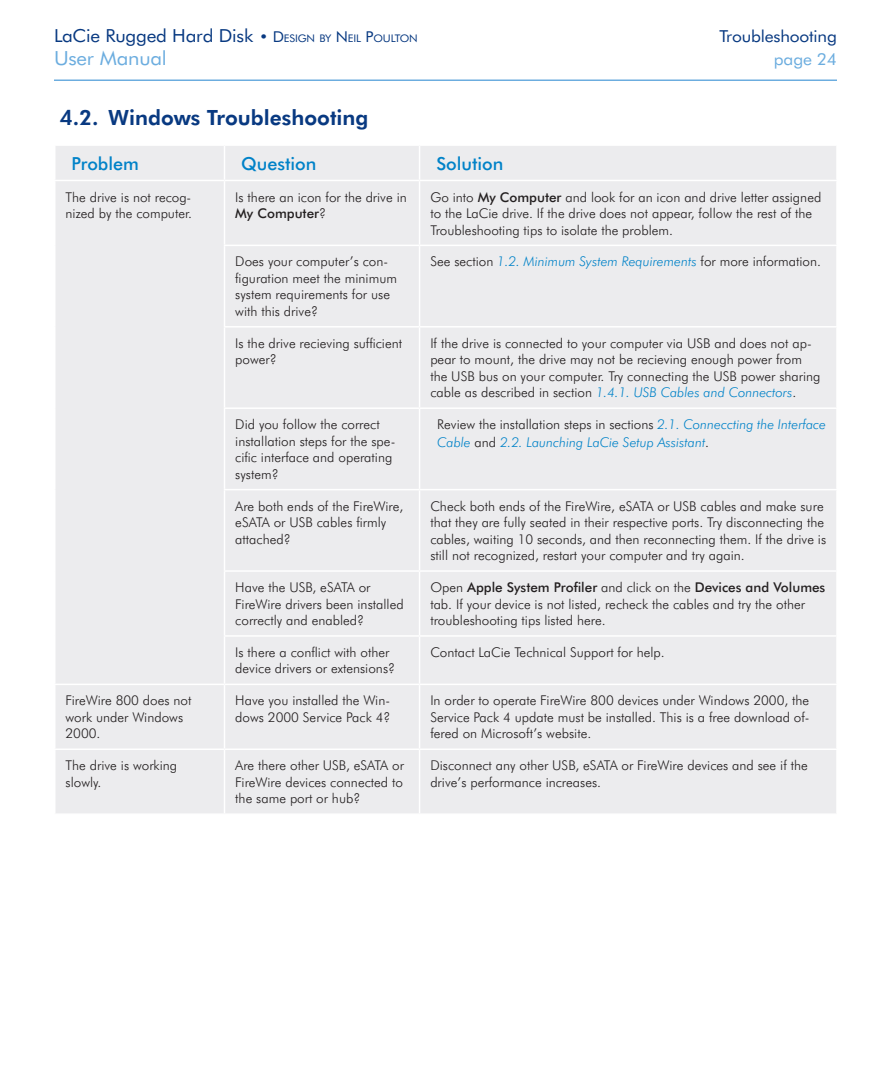
<style>
.page{position:relative;width:891px;height:1080px;background:#fff}
.page>*{position:absolute;margin:0;border:0;box-sizing:border-box;transform-origin:0 0}
.t1{font:800 21px "Futura BT";color:#083981}
.t2{font:19.5px "Futura BT";letter-spacing:-.01em;color:#6caddf;scale:1.05 1}
.t3{font:18px "Futura BT";letter-spacing:-.01em;color:#083981;scale:1.05 1}
.t4{font:500 18px "Futura BT";color:#0082c8}
.t5{font:16.5px "Futura BT";letter-spacing:-.01em;color:#083981;scale:1.05 1}
.t6{font:16.5px "Futura BT";letter-spacing:-.01em;color:#6caddf;scale:1.05 1}
.t7{font:300 13.5px/16.5px "Futura BT";color:#231f20}
.t8{font:italic 300 13.5px/18px "Futura BT";color:#0082c8}
.s1{font-size:15px}
.s2{font-size:10.5px}
.s3{font-weight:500}
.s4{font-style:italic;color:#0082c8}
.s5{font-style:normal;color:#231f20}
</style>
<div class="page">
<hr style="left:54px;top:80px;width:783px;height:1px;background:#6caddf">
<div style="left:56px;top:146px;width:780px;height:667px;background:#ececee"></div>
<hr style="left:224px;top:146px;width:1px;height:34px;background:#fff">
<hr style="left:419px;top:146px;width:1px;height:34px;background:#fff">
<hr style="left:54px;top:180px;width:171px;height:1px;background:#fff">
<hr style="left:225px;top:180px;width:195px;height:1px;background:#fff">
<hr style="left:224px;top:181px;width:1px;height:64px;background:#fff">
<hr style="left:420px;top:180px;width:418px;height:1px;background:#fff">
<hr style="left:419px;top:181px;width:1px;height:64px;background:#fff">
<hr style="left:224px;top:245px;width:196px;height:1px;background:#fff">
<hr style="left:224px;top:246px;width:1px;height:80px;background:#fff">
<hr style="left:420px;top:245px;width:418px;height:1px;background:#fff">
<hr style="left:419px;top:246px;width:1px;height:80px;background:#fff">
<hr style="left:224px;top:326px;width:196px;height:2px;background:#fff">
<hr style="left:224px;top:328px;width:1px;height:79px;background:#fff">
<hr style="left:420px;top:326px;width:418px;height:2px;background:#fff">
<hr style="left:419px;top:328px;width:1px;height:79px;background:#fff">
<hr style="left:224px;top:407px;width:196px;height:2px;background:#fff">
<hr style="left:224px;top:409px;width:1px;height:80px;background:#fff">
<hr style="left:420px;top:407px;width:418px;height:2px;background:#fff">
<hr style="left:419px;top:409px;width:1px;height:80px;background:#fff">
<hr style="left:224px;top:490px;width:1px;height:80px;background:#fff">
<hr style="left:419px;top:490px;width:1px;height:80px;background:#fff">
<hr style="left:224px;top:572px;width:1px;height:63px;background:#fff">
<hr style="left:419px;top:572px;width:1px;height:63px;background:#fff">
<hr style="left:224px;top:637px;width:1px;height:47px;background:#fff">
<hr style="left:419px;top:637px;width:1px;height:47px;background:#fff">
<hr style="left:224px;top:685px;width:1px;height:64px;background:#fff">
<hr style="left:419px;top:685px;width:1px;height:64px;background:#fff">
<hr style="left:224px;top:750px;width:1px;height:63px;background:#fff">
<hr style="left:419px;top:750px;width:1px;height:63px;background:#fff">
<hr style="left:54px;top:684px;width:171px;height:1px;background:#fff">
<hr style="left:54px;top:749px;width:171px;height:1px;background:#fff">
<hr style="left:224px;top:489px;width:196px;height:1px;background:#fff">
<hr style="left:420px;top:489px;width:418px;height:1px;background:#fff">
<hr style="left:224px;top:570px;width:196px;height:2px;background:#fff">
<hr style="left:420px;top:570px;width:418px;height:2px;background:#fff">
<hr style="left:224px;top:635px;width:196px;height:2px;background:#fff">
<hr style="left:420px;top:635px;width:418px;height:2px;background:#fff">
<hr style="left:225px;top:684px;width:195px;height:1px;background:#fff">
<hr style="left:420px;top:684px;width:418px;height:1px;background:#fff">
<hr style="left:225px;top:749px;width:195px;height:1px;background:#fff">
<hr style="left:420px;top:749px;width:418px;height:1px;background:#fff">
<h3 class="t3" style="left:54px;top:24px;width:348px">LaCie Rugged Hard Disk <span class="s1">• D</span><span class="s2">ESIGN BY</span> <span class="s1">N</span> <span class="s2">EIL</span> <span class="s1">P</span><span class="s2">OULTON</span></h3>
<p class="t5" style="left:719px;top:26px;width:114px">Troubleshooting</p>
<h2 class="t2" style="left:54px;top:46px;width:109px">User Manual</h2>
<p class="t6" style="left:774px;top:49px;width:62px">page 24</p>
<h1 class="t1" style="left:60px;top:105px;width:310px">4.2. Windows Troubleshooting</h1>
<h3 class="t4" style="left:72px;top:152px;width:69px">Problem</h3>
<h3 class="t4" style="left:241px;top:152px;width:77px">Question</h3>
<h3 class="t4" style="left:436px;top:152px;width:69px">Solution</h3>
<p class="t7" style="left:66px;top:188px;width:128px">The drive is not recog&shy;nized by the computer.</p>
<p class="t7" style="left:235px;top:188px;width:173px">Is there an icon for the drive in<br><span class="s3">My Computer</span>?</p>
<p class="t7" style="left:430px;top:188px;width:393px">Go into <span class="s3">My Computer</span> and look for an icon and drive letter assigned to the LaCie drive. If the drive does not appear, follow the rest of the<br>Troubleshooting tips to isolate the problem.</p>
<p class="t7" style="left:235px;top:253px;width:163px">Does your computer’s con&shy;figuration meet the minimum system requirements for use with this drive?</p>
<p class="t7" style="left:430px;top:253px;width:392px">See section <span class="s4">1.2. Minimum System Requirements</span> for more information.</p>
<p class="t7" style="left:235px;top:335px;width:168px">Is the drive recieving sufficient power?</p>
<p class="t7" style="left:430px;top:335px;width:392px">If the drive is connected to your computer via USB and does not ap&shy;pear to mount, the drive may not be recieving enough power from the USB bus on your computer. Try connecting the USB power sharing cable as described in section <span class="s4">1.4.1. USB Cables and Connectors</span>.</p>
<p class="t7" style="left:235px;top:416px;width:162px">Did you follow the correct installation steps for the spe&shy;cific interface and operating system?</p>
<p class="t8" style="left:437px;top:415px;width:391px"><span class="s5">Review the installation steps in sections</span> 2.1. Conneccting the Interface<br>Cable <span class="s5">and</span> 2.2. Launching LaCie Setup Assistant<span class="s5">.</span></p>
<p class="t7" style="left:235px;top:498px;width:170px">Are both ends of the FireWire, eSATA or USB cables firmly attached?</p>
<p class="t7" style="left:430px;top:498px;width:397px">Check both ends of the FireWire, eSATA or USB cables and make sure that they are fully seated in their respective ports. Try disconnecting the cables, waiting 10 seconds, and then reconnecting them. If the drive is still not recognized, restart your computer and try again.</p>
<p class="t7" style="left:235px;top:579px;width:170px">Have the USB, eSATA or<br>FireWire drivers been installed correctly and enabled?</p>
<p class="t7" style="left:430px;top:579px;width:397px">Open <span class="s3">Apple System Profiler</span> and click on the <span class="s3">Devices and Volumes </span>tab. If your device is not listed, recheck the cables and try the other troubleshooting tips listed here.</p>
<p class="t7" style="left:235px;top:644px;width:161px">Is there a conflict with other device drivers or extensions?</p>
<p class="t7" style="left:430px;top:644px;width:236px">Contact LaCie Technical Support for help.</p>
<p class="t7" style="left:66px;top:692px;width:127px">FireWire 800 does not work under Windows<br>2000.</p>
<p class="t7" style="left:235px;top:692px;width:157px">Have you installed the Win&shy;dows 2000 Service Pack 4?</p>
<p class="t7" style="left:430px;top:692px;width:381px;text-align:justify">In order to operate FireWire 800 devices under Windows 2000, the Service Pack 4 update must be installed. This is a free download of&shy;fered on Microsoft’s website.</p>
<p class="t7" style="left:66px;top:757px;width:113px">The drive is working slowly.</p>
<p class="t7" style="left:235px;top:757px;width:170px;text-align:justify">Are there other USB, eSATA or FireWire devices connected to the same port or hub?</p>
<p class="t7" style="left:430px;top:757px;width:379px">Disconnect any other USB, eSATA or FireWire devices and see if the drive’s performance increases.</p>
</div>
